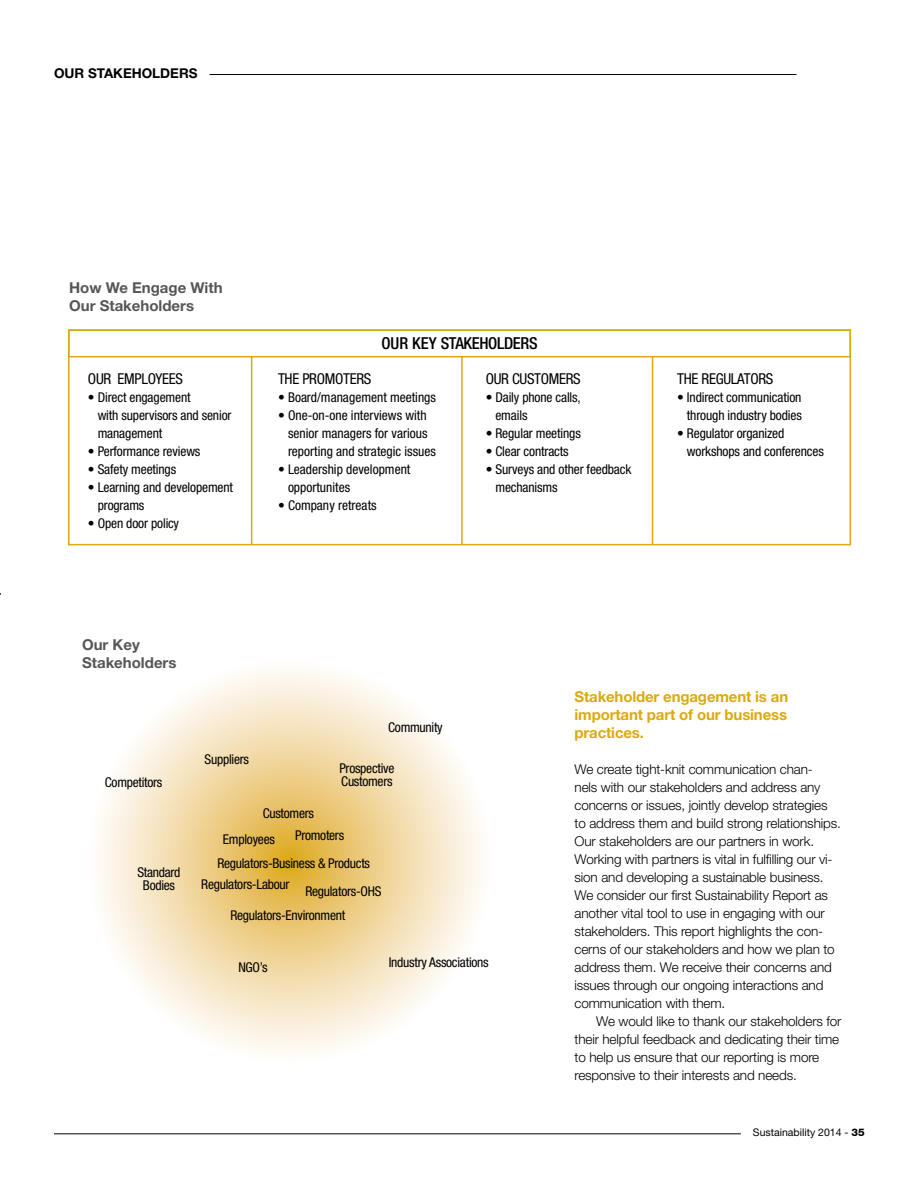
<style>
.page{position:relative;width:918px;height:1188px;background:#fff}
.page>*{position:absolute;margin:0;border:0;box-sizing:border-box;transform-origin:0 0}
.t1{font:500 condensed 16.5px "Helvetica Neue LT Std";letter-spacing:-.02em;color:#000}
.t2{font:700 15px/18px "Helvetica Neue LT Std";letter-spacing:-.01em;color:#dca90e;text-align:justify}
.t3{font:condensed 15px "Helvetica Neue LT Std";letter-spacing:-.02em;color:#000}
.t4{font:700 15px/18px "Helvetica Neue LT Std";color:#565659}
.t5{font:300 13.5px/18px "Helvetica Neue LT Std";letter-spacing:-.01em;color:#000}
.t6{font:condensed 13.5px/18px "Helvetica Neue LT Std";letter-spacing:-.01em;color:#000}
.t7{font:700 13.5px "Helvetica Neue LT Std";color:#000}
.t8{font:10.5px "Helvetica Neue LT Std";color:#000}
.s1{font-weight:800}
</style>
<div class="page">
<svg style="left:86px;top:658px;width:406px;height:406px"></svg>
<hr style="left:54px;top:1134px;width:687px;height:1px;background:#000">
<hr style="left:210px;top:74px;width:586px;height:1px;background:#000">
<div style="left:68px;top:329px;width:783px;height:28px;border:2px solid #dca90e"></div>
<div style="left:68px;top:329px;width:783px;height:216px;border:2px solid #dca90e"></div>
<hr style="left:251px;top:356px;width:1px;height:188px;background:#dca90e">
<hr style="left:461px;top:356px;width:2px;height:188px;background:#dca90e">
<hr style="left:652px;top:356px;width:1px;height:188px;background:#dca90e">
<p class="t7" style="left:54px;top:65px;width:145px">OUR STAKEHOLDERS</p>
<p class="t4" style="left:69px;top:278px;width:155px">How We Engage With<br>Our Stakeholders</p>
<p class="t3" style="left:88px;top:370px;width:96px">OUR EMPLOYEES</p>
<p class="t6" style="left:98px;top:388px;width:135px;text-indent:-10px">• Direct engagement<br>with supervisors and senior management</p>
<p class="t6" style="left:88px;top:442px;width:114px">• Performance reviews</p>
<p class="t6" style="left:88px;top:460px;width:90px">• Safety meetings</p>
<p class="t6" style="left:98px;top:478px;width:137px;text-indent:-10px">• Learning and developement programs</p>
<p class="t6" style="left:88px;top:514px;width:93px">• Open door policy</p>
<p class="t4" style="left:82px;top:635px;width:96px">Our Key<br>Stakeholders</p>
<p class="t1" style="left:381px;top:334px;width:158px">OUR KEY STAKEHOLDERS</p>
<p class="t3" style="left:278px;top:370px;width:95px">THE PROMOTERS</p>
<p class="t6" style="left:278px;top:388px;width:160px">• Board/management meetings</p>
<p class="t6" style="left:288px;top:406px;width:150px;text-indent:-10px">• One-on-one interviews with senior managers for various reporting and strategic issues</p>
<p class="t6" style="left:288px;top:460px;width:124px;text-indent:-10px">• Leadership development opportunites</p>
<p class="t6" style="left:278px;top:496px;width:100px">• Company retreats</p>
<p class="t3" style="left:486px;top:370px;width:97px">OUR CUSTOMERS</p>
<p class="t6" style="left:495px;top:388px;width:87px;text-indent:-10px">• Daily phone calls, emails</p>
<p class="t6" style="left:486px;top:424px;width:97px">• Regular meetings</p>
<p class="t6" style="left:486px;top:442px;width:85px">• Clear contracts</p>
<p class="t6" style="left:495px;top:460px;width:137px;text-indent:-10px">• Surveys and other feedback mechanisms</p>
<p class="t3" style="left:677px;top:370px;width:98px">THE REGULATORS</p>
<p class="t6" style="left:677px;top:388px;width:126px;text-align:right">• Indirect communication through industry bodies</p>
<p class="t6" style="left:687px;top:424px;width:138px;text-indent:-10px">• Regulator organized workshops and conferences</p>
<p class="t6" style="left:105px;top:773px;width:59px">Competitors</p>
<p class="t6" style="left:137px;top:865px;width:45px;line-height:13.5px;text-align:center">Standard<br>Bodies</p>
<p class="t6" style="left:205px;top:750px;width:46px">Suppliers</p>
<p class="t6" style="left:388px;top:718px;width:56px">Community</p>
<p class="t6" style="left:339px;top:761px;width:56px;line-height:13.5px">Prospective<br>Customers</p>
<p class="t6" style="left:223px;top:801px;width:93px;line-height:25.5px;text-indent:40px">Customers<br>Employees</p>
<p class="t6" style="left:295px;top:826px;width:51px">Promoters</p>
<p class="t6" style="left:217px;top:854px;width:154px">Regulators-Business &amp; Products</p>
<p class="t6" style="left:305px;top:882px;width:78px">Regulators-OHS</p>
<p class="t6" style="left:230px;top:907px;width:116px">Regulators-Environment</p>
<p class="t6" style="left:201px;top:875px;width:90px">Regulators-Labour</p>
<p class="t6" style="left:238px;top:959px;width:31px">NGO’s</p>
<p class="t6" style="left:389px;top:953px;width:101px">Industry Associations</p>
<p class="t2" style="left:575px;top:687px;width:215px">Stakeholder engagement is an important part of our business practices.</p>
<p class="t5" style="left:575px;top:760px;width:268px">We create tight-knit communication chan-<br>nels with our stakeholders and address any concerns or issues, jointly develop strategies to address them and build strong relationships.<br>Our stakeholders are our partners in work.<br>Working with partners is vital in fulfilling our vi&shy;sion and developing a sustainable business.<br>We consider our first Sustainability Report as another vital tool to use in engaging with our stakeholders. This report highlights the con&shy;cerns of our stakeholders and how we plan to address them. We receive their concerns and issues through our ongoing interactions and communication with them.</p>
<p class="t5" style="left:575px;top:1012px;width:268px;text-indent:22px">We would like to thank our stakeholders for their helpful feedback and dedicating their time to help us ensure that our reporting is more responsive to their interests and needs.</p>
<p class="t8" style="left:753px;top:1126px;width:113px">Sustainability 2014 - <span class="s1">35</span></p>
</div>
